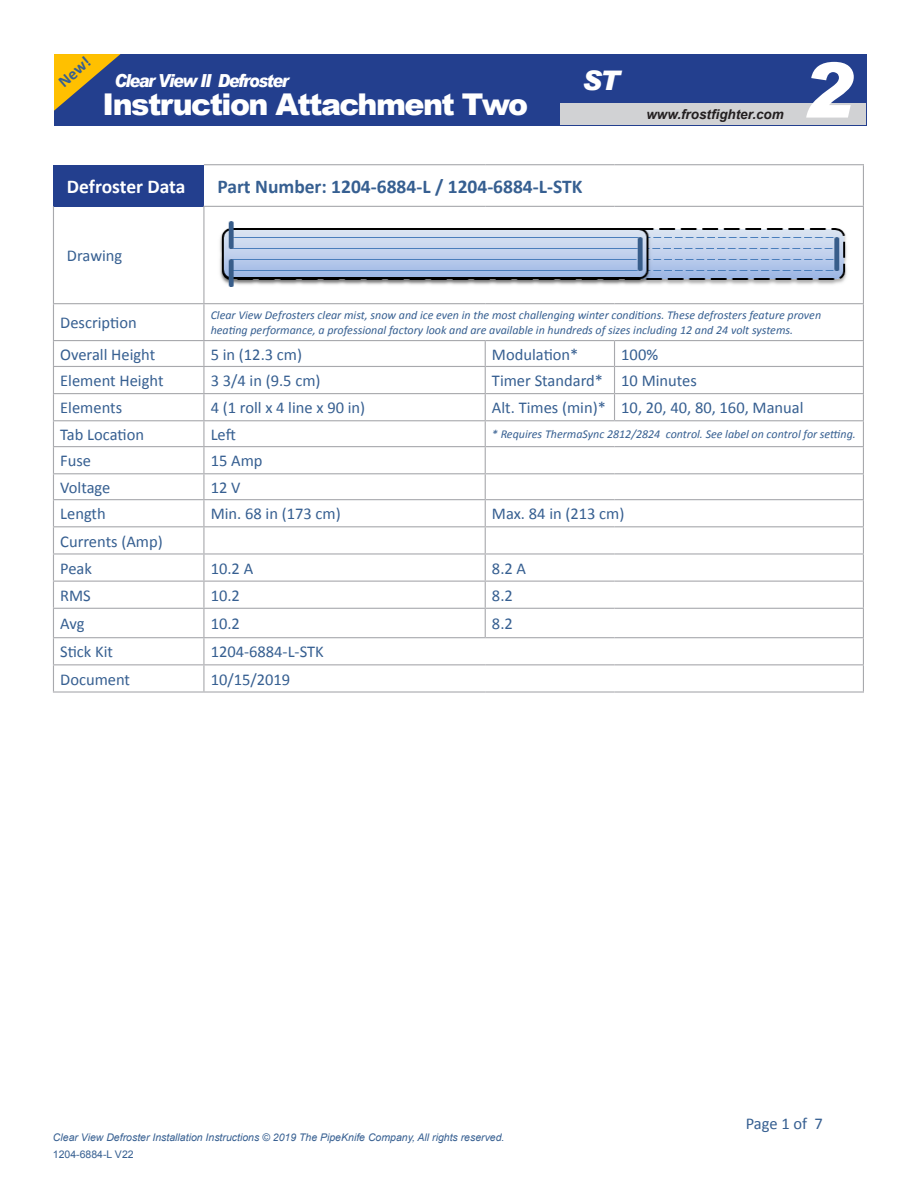
<style>
.page{position:relative;width:918px;height:1188px;background:#fff}
.page>*{position:absolute;margin:0;border:0;box-sizing:border-box;transform-origin:0 0}
.t1{font:italic 900 76.5px "Arial";color:#fff}
.t2{font:900 30px "Arial";letter-spacing:-.05em;color:#fff}
.t3{font:italic 900 27px "Arial";color:#fff}
.t4{font:700 19.5px "Calibri";color:#365f91}
.t5{font:700 19.5px "Calibri";letter-spacing:-.005em;color:#fff}
.t6{font:italic 900 18px "Arial";letter-spacing:-.08em;color:#fff;scale:.88 1}
.t7{font:16.5px/27.2px "Calibri";color:#365f91}
.t8{font:700 16.5px "Calibri";color:#365f91}
.t9{font:italic 700 13.5px "Arial";color:#231f20}
.t10{font:italic 12px/14.4px "Calibri";color:#365f91}
.t11{font:italic 10.5px "Arial";color:#365f91}
.t12{font:10.5px "Arial";color:#365f91}
</style>
<div class="page">
<div style="left:53px;top:165px;width:151px;height:41px;background:#233f8e"></div>
<hr style="left:204px;top:164px;width:281px;height:1px;background:#a8a9ad">
<hr style="left:485px;top:164px;width:130px;height:1px;background:#a8a9ad">
<hr style="left:615px;top:164px;width:249px;height:1px;background:#a8a9ad">
<hr style="left:863px;top:165px;width:1px;height:41px;background:#a8a9ad">
<hr style="left:53px;top:206px;width:1px;height:97px;background:#a8a9ad">
<hr style="left:203px;top:206px;width:282px;height:1px;background:#a8a9ad">
<hr style="left:203px;top:207px;width:1px;height:96px;background:#a8a9ad">
<hr style="left:485px;top:206px;width:130px;height:1px;background:#a8a9ad">
<hr style="left:615px;top:206px;width:249px;height:1px;background:#a8a9ad">
<hr style="left:863px;top:207px;width:1px;height:96px;background:#a8a9ad">
<hr style="left:53px;top:303px;width:151px;height:1px;background:#a8a9ad">
<hr style="left:53px;top:304px;width:1px;height:36px;background:#a8a9ad">
<hr style="left:204px;top:303px;width:281px;height:1px;background:#a8a9ad">
<hr style="left:203px;top:304px;width:1px;height:36px;background:#a8a9ad">
<hr style="left:485px;top:303px;width:130px;height:1px;background:#a8a9ad">
<hr style="left:615px;top:303px;width:249px;height:1px;background:#a8a9ad">
<hr style="left:863px;top:304px;width:1px;height:36px;background:#a8a9ad">
<hr style="left:53px;top:340px;width:151px;height:1px;background:#a8a9ad">
<hr style="left:204px;top:340px;width:281px;height:1px;background:#a8a9ad">
<hr style="left:485px;top:340px;width:130px;height:1px;background:#a8a9ad">
<hr style="left:615px;top:340px;width:249px;height:1px;background:#a8a9ad">
<hr style="left:53px;top:366px;width:151px;height:1px;background:#a8a9ad">
<hr style="left:204px;top:366px;width:281px;height:1px;background:#a8a9ad">
<hr style="left:485px;top:366px;width:130px;height:1px;background:#a8a9ad">
<hr style="left:615px;top:366px;width:249px;height:1px;background:#a8a9ad">
<hr style="left:53px;top:393px;width:151px;height:1px;background:#a8a9ad">
<hr style="left:204px;top:393px;width:281px;height:1px;background:#a8a9ad">
<hr style="left:485px;top:393px;width:130px;height:1px;background:#a8a9ad">
<hr style="left:615px;top:393px;width:249px;height:1px;background:#a8a9ad">
<svg style="left:614px;top:341px;width:1px;height:79px"></svg>
<hr style="left:53px;top:420px;width:151px;height:1px;background:#a8a9ad">
<hr style="left:204px;top:420px;width:281px;height:1px;background:#a8a9ad">
<hr style="left:485px;top:420px;width:130px;height:1px;background:#a8a9ad">
<hr style="left:615px;top:420px;width:249px;height:1px;background:#a8a9ad">
<hr style="left:53px;top:446px;width:151px;height:1px;background:#a8a9ad">
<hr style="left:204px;top:446px;width:281px;height:1px;background:#a8a9ad">
<hr style="left:485px;top:446px;width:130px;height:1px;background:#a8a9ad">
<hr style="left:615px;top:446px;width:249px;height:1px;background:#a8a9ad">
<hr style="left:53px;top:473px;width:151px;height:1px;background:#a8a9ad">
<hr style="left:204px;top:473px;width:281px;height:1px;background:#a8a9ad">
<hr style="left:485px;top:473px;width:130px;height:1px;background:#a8a9ad">
<hr style="left:615px;top:473px;width:249px;height:1px;background:#a8a9ad">
<hr style="left:53px;top:499px;width:151px;height:1px;background:#a8a9ad">
<hr style="left:204px;top:499px;width:281px;height:1px;background:#a8a9ad">
<hr style="left:485px;top:499px;width:130px;height:1px;background:#a8a9ad">
<hr style="left:615px;top:499px;width:249px;height:1px;background:#a8a9ad">
<hr style="left:53px;top:526px;width:151px;height:1px;background:#a8a9ad">
<hr style="left:204px;top:526px;width:281px;height:1px;background:#a8a9ad">
<hr style="left:485px;top:526px;width:130px;height:1px;background:#a8a9ad">
<hr style="left:615px;top:526px;width:249px;height:1px;background:#a8a9ad">
<hr style="left:53px;top:553px;width:151px;height:2px;background:#a8a9ad">
<hr style="left:204px;top:553px;width:281px;height:2px;background:#a8a9ad">
<hr style="left:485px;top:553px;width:130px;height:2px;background:#a8a9ad">
<hr style="left:615px;top:553px;width:249px;height:2px;background:#a8a9ad">
<hr style="left:53px;top:581px;width:151px;height:1px;background:#a8a9ad">
<hr style="left:204px;top:581px;width:281px;height:1px;background:#a8a9ad">
<hr style="left:485px;top:581px;width:130px;height:1px;background:#a8a9ad">
<hr style="left:615px;top:581px;width:249px;height:1px;background:#a8a9ad">
<hr style="left:53px;top:608px;width:151px;height:1px;background:#a8a9ad">
<hr style="left:204px;top:608px;width:281px;height:1px;background:#a8a9ad">
<hr style="left:485px;top:608px;width:130px;height:1px;background:#a8a9ad">
<svg style="left:485px;top:341px;width:1px;height:296px"></svg>
<hr style="left:615px;top:608px;width:249px;height:1px;background:#a8a9ad">
<hr style="left:53px;top:637px;width:151px;height:1px;background:#a8a9ad">
<hr style="left:204px;top:637px;width:281px;height:1px;background:#a8a9ad">
<hr style="left:485px;top:637px;width:130px;height:1px;background:#a8a9ad">
<hr style="left:615px;top:637px;width:249px;height:1px;background:#a8a9ad">
<hr style="left:53px;top:664px;width:151px;height:1px;background:#a8a9ad">
<svg style="left:53px;top:341px;width:1px;height:350px"></svg>
<hr style="left:204px;top:664px;width:281px;height:1px;background:#a8a9ad">
<svg style="left:203px;top:341px;width:1px;height:350px"></svg>
<hr style="left:485px;top:664px;width:130px;height:1px;background:#a8a9ad">
<hr style="left:615px;top:664px;width:249px;height:1px;background:#a8a9ad">
<svg style="left:863px;top:341px;width:1px;height:350px"></svg>
<hr style="left:53px;top:691px;width:151px;height:2px;background:#a8a9ad">
<hr style="left:204px;top:691px;width:281px;height:2px;background:#a8a9ad">
<hr style="left:485px;top:691px;width:130px;height:2px;background:#a8a9ad">
<hr style="left:615px;top:691px;width:249px;height:2px;background:#a8a9ad">
<img style="left:220px;top:221px;width:627px;height:66px">
<div style="left:54px;top:54px;width:812px;height:71px;background:#233f8e"></div>
<div style="left:561px;top:104px;width:305px;height:21px;background:#d1d2d4"></div>
<svg style="left:54px;top:54px;width:67px;height:57px"></svg>
<p class="t8" style="left:56px;top:79px;width:38px;rotate:-41deg">New!</p>
<p class="t6" style="left:114px;top:70px;width:200px">Clear View II Defroster</p>
<h2 class="t2" style="left:103px;top:87px;width:427px">Instruction Attachment Two</h2>
<h3 class="t3" style="left:582px;top:65px;width:39px">ST</h3>
<p class="t5" style="left:67px;top:179px;width:120px">Defroster Data</p>
<p class="t4" style="left:217px;top:179px;width:366px">Part Number: 1204-6884-L / 1204-6884-L-STK</p>
<p class="t7" style="left:67px;top:243px;width:57px">Drawing</p>
<p class="t9" style="left:646px;top:105px;width:139px">www.frostfighter.com</p>
<h1 class="t1" style="left:801px;top:46px;width:53px">2</h1>
<p class="t7" style="left:60px;top:309px;width:78px">Description</p>
<p class="t10" style="left:211px;top:308px;width:612px">Clear View Defrosters clear mist, snow and ice even in the most challenging winter conditions. These defrosters feature proven heating performance, a professional factory look and are available in hundreds of sizes including 12 and 24 volt systems.</p>
<p class="t7" style="left:60px;top:342px;width:97px">Overall Height</p>
<p class="t7" style="left:211px;top:342px;width:93px">5 in (12.3 cm)</p>
<p class="t7" style="left:492px;top:341px;width:88px">Modulation*</p>
<p class="t7" style="left:621px;top:342px;width:38px">100%</p>
<p class="t7" style="left:60px;top:368px;width:105px">Element Height</p>
<p class="t7" style="left:211px;top:368px;width:111px">3 3/4 in (9.5 cm)</p>
<p class="t7" style="left:492px;top:367px;width:206px">Timer Standard* 10 Minutes</p>
<p class="t7" style="left:60px;top:395px;width:63px">Elements</p>
<p class="t7" style="left:211px;top:395px;width:156px">4 (1 roll x 4 line x 90 in)</p>
<p class="t7" style="left:492px;top:394px;width:313px">Alt. Times (min)* 10, 20, 40, 80, 160, Manual</p>
<p class="t7" style="left:60px;top:421px;width:85px">Tab Location</p>
<p class="t7" style="left:211px;top:421px;width:27px">Left</p>
<p class="t10" style="left:492px;top:427px;width:365px">* Requires ThermaSync 2812/2824 control. See label on control for setting.</p>
<p class="t7" style="left:60px;top:448px;width:32px">Fuse</p>
<p class="t7" style="left:211px;top:448px;width:53px">15 Amp</p>
<p class="t7" style="left:60px;top:475px;width:52px">Voltage</p>
<p class="t7" style="left:211px;top:475px;width:31px">12 V</p>
<p class="t7" style="left:60px;top:501px;width:47px">Length</p>
<p class="t7" style="left:211px;top:501px;width:132px">Min. 68 in (173 cm)</p>
<p class="t7" style="left:492px;top:501px;width:134px">Max. 84 in (213 cm)</p>
<p class="t7" style="left:60px;top:529px;width:104px">Currents (Amp)<br>Peak</p>
<p class="t7" style="left:211px;top:556px;width:44px">10.2 A</p>
<p class="t7" style="left:492px;top:556px;width:36px">8.2 A</p>
<p class="t7" style="left:60px;top:583px;width:32px">RMS</p>
<p class="t7" style="left:211px;top:583px;width:31px">10.2</p>
<p class="t7" style="left:492px;top:583px;width:22px">8.2</p>
<p class="t7" style="left:60px;top:611px;width:26px">Avg</p>
<p class="t7" style="left:211px;top:611px;width:31px">10.2</p>
<p class="t7" style="left:492px;top:611px;width:22px">8.2</p>
<p class="t7" style="left:60px;top:638px;width:54px">Stick Kit</p>
<p class="t7" style="left:211px;top:638px;width:115px">1204-6884-L-STK</p>
<p class="t7" style="left:60px;top:667px;width:71px">Document</p>
<p class="t7" style="left:211px;top:667px;width:81px">10/15/2019</p>
<p class="t11" style="left:53px;top:1134px;width:453px">Clear View Defroster Installation Instructions © 2019 The PipeKnife Company, All rights reserved.</p>
<p class="t12" style="left:53px;top:1150px;width:82px">1204-6884-L V22</p>
<p class="t7" style="left:746px;top:1111px;width:79px">Page 1 of 7</p>
</div>
